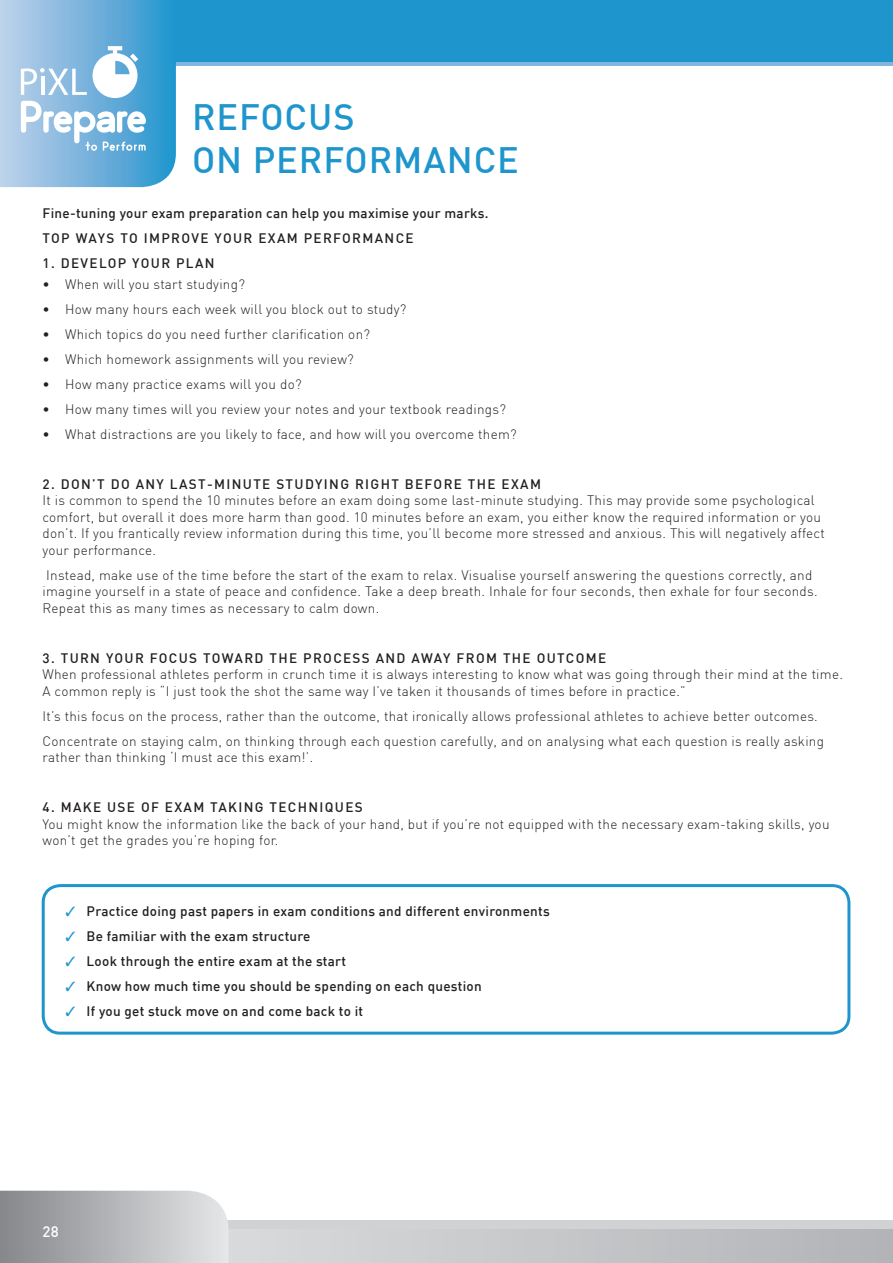
<style>
.page{position:relative;width:893px;height:1263px;background:#fff}
.page>*{position:absolute;margin:0;border:0;box-sizing:border-box;transform-origin:0 0}
.t1{font:500 36px/43.2px "DIN";letter-spacing:.025em;color:#1e96cd}
.t2{font:500 15px "DIN";color:#fff}
.t3{font:300 13.5px/16.5px "DIN";letter-spacing:.02em;color:#231f20}
.t4{font:500 13.5px/25px "DIN";letter-spacing:.02em;color:#231f20}
.t5{font:500 13.5px "DIN";letter-spacing:.1em;color:#231f20}
.s1{color:#1e96cd}
</style>
<div class="page">
<div style="left:0;top:1220px;width:893px;height:43px;background:#d1d2d4"></div>
<div style="left:0;top:4px;width:893px;height:62px;background:#81b6de"></div>
<div style="left:0;top:0;width:893px;height:62px;background:#1e96cd"></div>
<svg style="left:554px;top:1229px;width:339px;height:34px"></svg>
<svg style="left:0;top:1191px;width:229px;height:72px"></svg>
<svg style="left:0;top:0;width:176px;height:187px"></svg>
<div style="left:42px;top:884px;width:808px;height:151px;border:3px solid #1e96cd;border-radius:17px"></div>
<h1 class="t1" style="left:192px;top:94px;width:328px">REFOCUS<br>ON PERFORMANCE</h1>
<p class="t4" style="left:43px;top:200px;width:448px">Fine-tuning your exam preparation can help you maximise your marks.<br>TOP WAYS TO IMPROVE YOUR EXAM PERFORMANCE</p>
<p class="t5" style="left:43px;top:254px;width:174px">1. DEVELOP YOUR PLAN</p>
<p class="t3" style="left:43px;top:275px;width:204px">• When will you start studying?</p>
<p class="t3" style="left:43px;top:300px;width:365px">• How many hours each week will you block out to study?</p>
<p class="t3" style="left:43px;top:325px;width:329px">• Which topics do you need further clarification on?</p>
<p class="t3" style="left:43px;top:350px;width:313px">• Which homework assignments will you review?</p>
<p class="t3" style="left:43px;top:375px;width:261px">• How many practice exams will you do?</p>
<p class="t3" style="left:43px;top:400px;width:465px">• How many times will you review your notes and your textbook readings?</p>
<p class="t3" style="left:43px;top:425px;width:476px">• What distractions are you likely to face, and how will you overcome them?</p>
<p class="t5" style="left:43px;top:475px;width:500px">2. DON’T DO ANY LAST-MINUTE STUDYING RIGHT BEFORE THE EXAM</p>
<p class="t3" style="left:43px;top:492px;width:784px">It is common to spend the 10 minutes before an exam doing some last-minute studying. This may provide some psychological comfort, but overall it does more harm than good. 10 minutes before an exam, you either know the required information or you don’t. If you frantically review information during this time, you’ll become more stressed and anxious. This will negatively affect your performance.</p>
<p class="t3" style="left:43px;top:566px;width:777px">Instead, make use of the time before the start of the exam to relax. Visualise yourself answering the questions correctly, and imagine yourself in a state of peace and confidence. Take a deep breath. Inhale for four seconds, then exhale for four seconds.<br>Repeat this as many times as necessary to calm down.</p>
<p class="t5" style="left:43px;top:649px;width:565px">3. TURN YOUR FOCUS TOWARD THE PROCESS AND AWAY FROM THE OUTCOME</p>
<p class="t3" style="left:43px;top:666px;width:802px">When professional athletes perform in crunch time it is always interesting to know what was going through their mind at the time.<br>A common reply is “I just took the shot the same way I’ve taken it thousands of times before in practice.”</p>
<p class="t3" style="left:43px;top:703px;width:783px;line-height:25px">It’s this focus on the process, rather than the outcome, that ironically allows professional athletes to achieve better outcomes.<br>Concentrate on staying calm, on thinking through each question carefully, and on analysing what each question is really asking</p>
<p class="t3" style="left:43px;top:749px;width:272px">rather than thinking ‘I must ace this exam!’.</p>
<p class="t5" style="left:43px;top:799px;width:322px">4. MAKE USE OF EXAM TAKING TECHNIQUES</p>
<p class="t3" style="left:43px;top:815px;width:788px">You might know the information like the back of your hand, but if you’re not equipped with the necessary exam-taking skills, you won’t get the grades you’re hoping for.</p>
<p class="t4" style="left:66px;top:898px;width:486px"><span class="s1">✓</span> Practice doing past papers in exam conditions and different environments</p>
<p class="t4" style="left:66px;top:923px;width:246px"><span class="s1">✓</span> Be familiar with the exam structure</p>
<p class="t4" style="left:66px;top:948px;width:282px"><span class="s1">✓</span> Look through the entire exam at the start</p>
<p class="t4" style="left:66px;top:973px;width:418px"><span class="s1">✓</span> Know how much time you should be spending on each question</p>
<p class="t4" style="left:66px;top:998px;width:299px"><span class="s1">✓</span> If you get stuck move on and come back to it</p>
<p class="t2" style="left:43px;top:1222px;width:18px">28</p>
</div>
